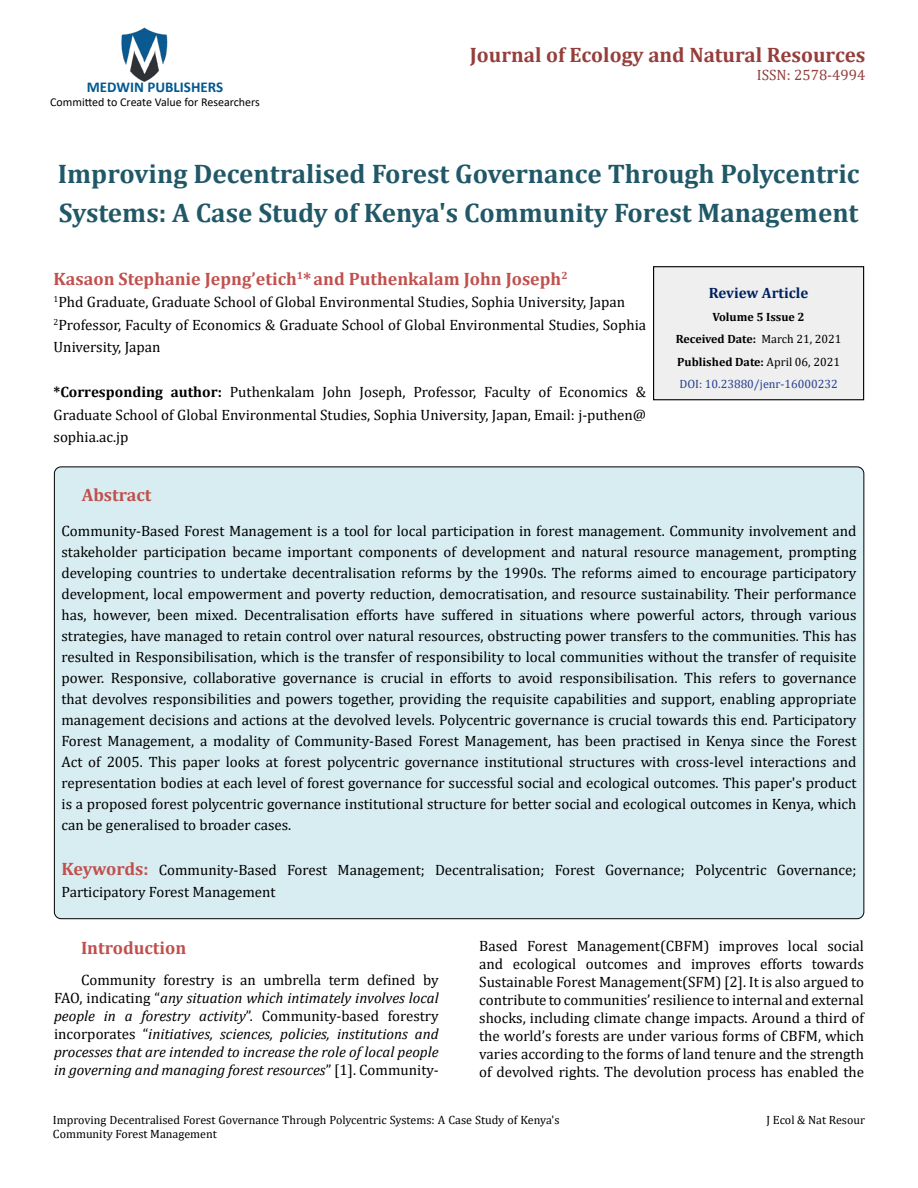
<style>
.page{position:relative;width:918px;height:1188px;background:#fff}
.page>*{position:absolute;margin:0;border:0;box-sizing:border-box;transform-origin:0 0}
.t1{font:700 27px/39px "Cambria";color:#215868}
.t2{font:700 21px "Cambria";color:#953f3c}
.t3{font:700 18px "Cambria";color:#c0504d}
.t4{font:15px/21px "Cambria";color:#000;text-align:justify}
.t5{font:italic 15px/18px "Cambria";color:#000;text-align:justify}
.t6{font:700 15px "Calibri";color:#005991}
.t7{font:15px "Cambria";color:#953f3c}
.t8{font:700 15px "Cambria";color:#002060}
.t9{font:12px/14.4px "Cambria";color:#000}
.t10{font:700 12px/22.5px "Cambria";color:#000;text-align:center}
.t11{font:12px "Calibri";color:#000}
.s1{font-weight:700}
.s2{font-weight:400}
.s3{font-weight:400;color:#25408f}
.s4{font-weight:700;font-size:18px;color:#c0504d}
.s5{font-style:normal}
</style>
<div class="page">
<img style="left:121px;top:27px;width:47px;height:55px">
<div style="left:654px;top:267px;width:210px;height:133px;background:#efefef"></div>
<div style="left:653px;top:266px;width:211px;height:134px;border:1px solid #000"></div>
<div style="left:54px;top:467px;width:810px;height:452px;background:#d8edf2;border-radius:7px"></div>
<p class="t6" style="left:87px;top:76px;width:138px">MEDWIN PUBLISHERS</p>
<p class="t11" style="left:50px;top:94px;width:211px">Committed to Create Value for Researchers</p>
<h2 class="t2" style="left:470px;top:40px;width:397px">Journal of Ecology and Natural Resources</h2>
<p class="t7" style="left:757px;top:66px;width:110px">ISSN: 2578-4994</p>
<h1 class="t1" style="left:58px;top:153px;width:803px">Improving Decentralised Forest Governance Through Polycentric<br>Systems: A Case Study of Kenya's Community Forest Management</h1>
<p class="t3" style="left:54px;top:266px;width:515px">Kasaon Stephanie Jepng’etich<sup>1</sup>*and Puthenkalam John Joseph<sup>2</sup></p>
<p class="t4" style="left:54px;top:291px;width:594px;line-height:22.5px;text-align:left"><sup>1</sup>Phd Graduate, Graduate School of Global Environmental Studies, Sophia University, Japan<br><sup>2</sup>Professor, Faculty of Economics &amp; Graduate School of Global Environmental Studies, Sophia<br>University, Japan</p>
<p class="t4" style="left:54px;top:381px;width:594px;line-height:22.5px"><span class="s1">*Corresponding author:</span> Puthenkalam John Joseph, Professor, Faculty of Economics &amp; Graduate School of Global Environmental Studies, Sophia University, Japan, Email: j-puthen@ sophia.ac.jp</p>
<p class="t8" style="left:709px;top:283px;width:101px">Review Article</p>
<p class="t10" style="left:676px;top:305px;width:167px">Volume 5 Issue 2<br>Received Date: <span class="s2">March 21, 2021<br></span>Published Date: <span class="s2">April 06, 2021<br></span><span class="s3">DOI: 10.23880/jenr-16000232</span></p>
<p class="t3" style="left:82px;top:483px;width:71px">Abstract</p>
<p class="t4" style="left:62px;top:520px;width:797px">Community-Based Forest Management is a tool for local participation in forest management. Community involvement and stakeholder participation became important components of development and natural resource management, prompting developing countries to undertake decentralisation reforms by the 1990s. The reforms aimed to encourage participatory development, local empowerment and poverty reduction, democratisation, and resource sustainability. Their performance has, however, been mixed. Decentralisation efforts have suffered in situations where powerful actors, through various strategies, have managed to retain control over natural resources, obstructing power transfers to the communities. This has resulted in Responsibilisation, which is the transfer of responsibility to local communities without the transfer of requisite power. Responsive, collaborative governance is crucial in efforts to avoid responsibilisation. This refers to governance that devolves responsibilities and powers together, providing the requisite capabilities and support, enabling appropriate management decisions and actions at the devolved levels. Polycentric governance is crucial towards this end. Participatory Forest Management, a modality of Community-Based Forest Management, has been practised in Kenya since the Forest Act of 2005. This paper looks at forest polycentric governance institutional structures with cross-level interactions and representation bodies at each level of forest governance for successful social and ecological outcomes. This paper's product is a proposed forest polycentric governance institutional structure for better social and ecological outcomes in Kenya, which can be generalised to broader cases.</p>
<p class="t4" style="left:61px;top:858px;width:797px;line-height:22.5px"><span class="s4">Keywords:</span> Community-Based Forest Management; Decentralisation; Forest Governance; Polycentric Governance;<br>Participatory Forest Management</p>
<p class="t3" style="left:81px;top:935px;width:107px">Introduction</p>
<p class="t5" style="left:54px;top:970px;width:386px;text-indent:27px"><span class="s5">Community forestry is an umbrella term defined by FAO, indicating “</span>any situation which intimately involves local people in a forestry activity<span class="s5">”. Community-based forestry incorporates “</span>initiatives, sciences, policies, institutions and processes that are intended to increase the role of local people in governing and managing forest resources<span class="s5">” [1]. Community-</span></p>
<p class="t4" style="left:479px;top:937px;width:386px;line-height:18px">Based Forest Management(CBFM) improves local social and ecological outcomes and improves efforts towards Sustainable Forest Management(SFM) [2]. It is also argued to contribute to communities’ resilience to internal and external shocks, including climate change impacts. Around a third of the world’s forests are under various forms of CBFM, which varies according to the forms of land tenure and the strength of devolved rights. The devolution process has enabled the</p>
<p class="t9" style="left:53px;top:1113px;width:508px">Improving Decentralised Forest Governance Through Polycentric Systems: A Case Study of Kenya's<br>Community Forest Management</p>
<p class="t9" style="left:767px;top:1113px;width:100px">J Ecol &amp; Nat Resour</p>
</div>
